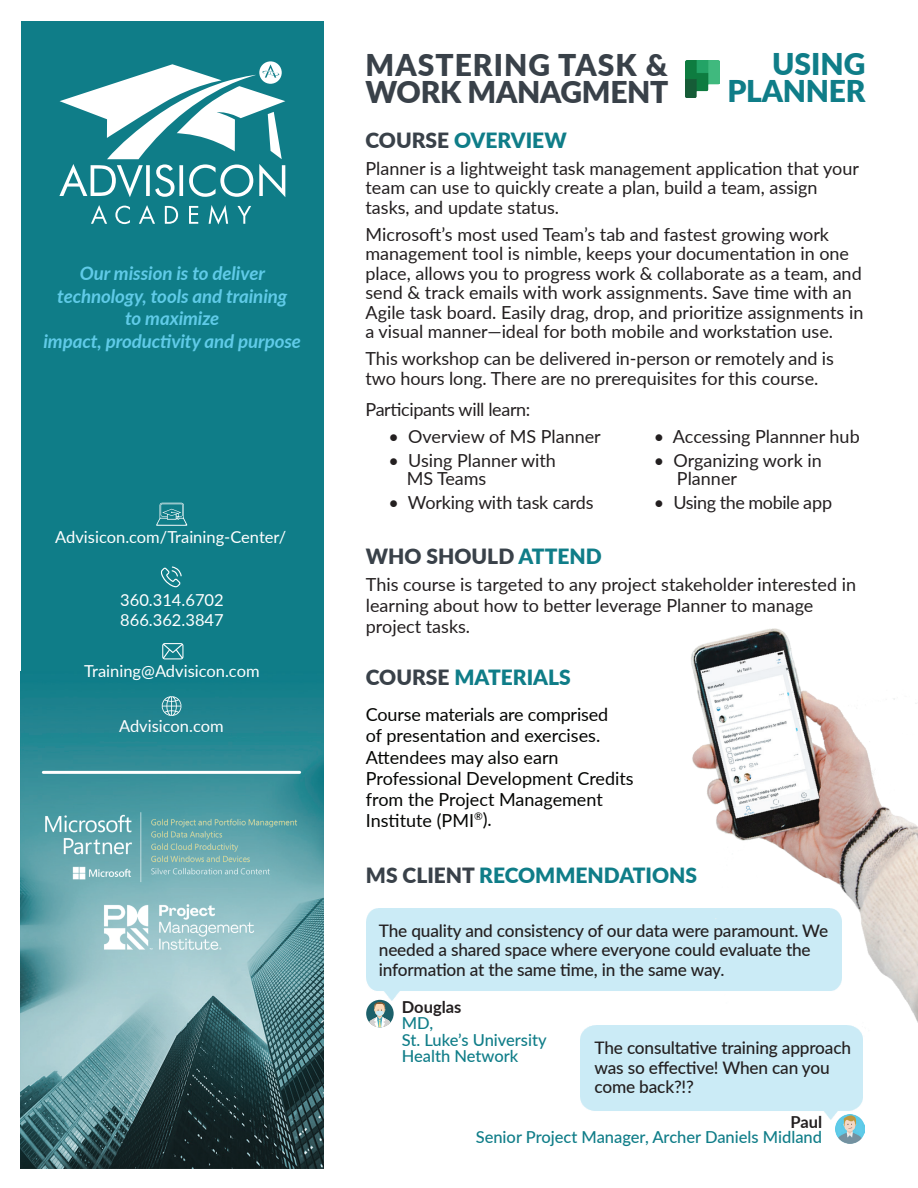
<style>
.page{position:relative;width:918px;height:1188px;background:#fff}
.page>*{position:absolute;margin:0;border:0;box-sizing:border-box;transform-origin:0 0}
.t1{font:900 30px/27px "Lato";letter-spacing:-.01em;color:#394149}
.t2{font:900 30px/27px "Lato";letter-spacing:-.01em;color:#0f7d88;text-align:right}
.t3{font:900 21px "Lato";color:#0f7d88}
.t4{font:900 21px "Lato";color:#394149}
.t5{font:italic 700 18.75px/22.5px "Lato";letter-spacing:-.005em;color:#60cbe8;text-align:center}
.t6{font:18px/19.5px "Lato";color:#231f20}
.t7{font:18px/21px "Lato";color:#040503}
.t8{font:18px "Lato";letter-spacing:-.02em;color:#231f20}
.t9{font:18px "Lato";letter-spacing:-.025em;color:#231f20}
.t10{font:500 17.25px/19.5px "Lato";letter-spacing:-.01em;color:#231f20}
.t11{font:16.5px/19.8px "Lato";color:#fff}
.t12{font:500 16.5px/16.5px "Lato";color:#0f7d88}
.t13{font:700 16.5px "Lato";color:#231f20}
.s1{color:#394149}
.s2{color:#0f7d88}
</style>
<div class="page">
<div style="left:21px;top:21px;width:303px;height:1146px;background:#0f7d88"></div>
<img style="left:21px;top:697px;width:303px;height:471px">
<hr style="left:43px;top:771px;width:257px;height:3px;background:#fff">
<svg style="left:259px;top:61px;width:23px;height:23px"></svg>
<svg style="left:59px;top:64px;width:226px;height:133px"></svg>
<svg style="left:91px;top:205px;width:16px;height:19px"></svg>
<svg style="left:115px;top:206px;width:15px;height:18px"></svg>
<svg style="left:139px;top:205px;width:16px;height:19px"></svg>
<svg style="left:165px;top:206px;width:13px;height:18px"></svg>
<svg style="left:189px;top:206px;width:9px;height:18px"></svg>
<svg style="left:209px;top:205px;width:19px;height:20px"></svg>
<svg style="left:237px;top:206px;width:14px;height:18px"></svg>
<img style="left:20px;top:789px;width:304px;height:116px">
<img style="left:97px;top:884px;width:165px;height:86px">
<svg style="left:162px;top:643px;width:21px;height:16px"></svg>
<svg style="left:161px;top:696px;width:21px;height:21px"></svg>
<svg style="left:161px;top:566px;width:21px;height:21px"></svg>
<svg style="left:156px;top:503px;width:31px;height:23px"></svg>
<svg style="left:366px;top:1000px;width:28px;height:27px"></svg>
<svg style="left:368px;top:1002px;width:23px;height:25px"></svg>
<img style="left:836px;top:1114px;width:28px;height:29px">
<img style="left:680px;top:628px;width:238px;height:408px">
<img style="left:686px;top:60px;width:33px;height:37px">
<p class="t5" style="left:43px;top:261px;width:259px">Our mission is to deliver technology, tools and training<br>to maximize<br>impact, productivity and purpose</p>
<p class="t11" style="left:55px;top:527px;width:233px">Advisicon.com/Training-Center/</p>
<p class="t11" style="left:120px;top:589px;width:105px">360.314.6702<br>866.362.3847</p>
<p class="t11" style="left:84px;top:661px;width:177px">Training@Advisicon.com</p>
<p class="t11" style="left:119px;top:716px;width:106px">Advisicon.com</p>
<h1 class="t2" style="left:728px;top:50px;width:139px">USING<br>PLANNER</h1>
<h1 class="t1" style="left:366px;top:50px;width:305px">MASTERING TASK &amp;<br>WORK MANAGMENT</h1>
<p class="t3" style="left:366px;top:124px;width:203px"><span class="s1">COURSE</span> OVERVIEW</p>
<p class="t6" style="left:366px;top:158px;width:495px">Planner is a lightweight task management application that your team can use to quickly create a plan, build a team, assign tasks, and update status.</p>
<p class="t6" style="left:366px;top:224px;width:499px">Microsoft’s most used Team’s tab and fastest growing work management tool is nimble, keeps your documentation in one place, allows you to progress work &amp; collaborate as a team, and send &amp; track emails with work assignments. Save time with an Agile task board. Easily drag, drop, and prioritize assignments in a visual manner—ideal for both mobile and workstation use.</p>
<p class="t6" style="left:366px;top:348px;width:470px">This workshop can be delivered in-person or remotely and is two hours long. There are no prerequisites for this course.</p>
<p class="t8" style="left:366px;top:397px;width:166px">Participants will learn:</p>
<p class="t6" style="left:389px;top:426px;width:214px">• Overview of MS Planner</p>
<p class="t6" style="left:654px;top:426px;width:207px">• Accessing Plannner hub</p>
<p class="t6" style="left:389px;top:450px;width:169px">• Using Planner with</p>
<p class="t6" style="left:654px;top:450px;width:169px">• Organizing work in</p>
<p class="t6" style="left:407px;top:468px;width:81px">MS Teams</p>
<p class="t6" style="left:677px;top:468px;width:62px">Planner</p>
<p class="t6" style="left:389px;top:492px;width:207px">• Working with task cards</p>
<p class="t9" style="left:654px;top:490px;width:180px">• Using the mobile app</p>
<p class="t4" style="left:366px;top:541px;width:237px">WHO SHOULD <span class="s2">ATTEND</span></p>
<p class="t6" style="left:366px;top:573px;width:492px;line-height:21px">This course is targeted to any project stakeholder interested in learning about how to better leverage Planner to manage project tasks.</p>
<p class="t3" style="left:366px;top:662px;width:206px"><span class="s1">COURSE</span> MATERIALS</p>
<p class="t7" style="left:366px;top:704px;width:269px">Course materials are comprised<br>of presentation and exercises.<br>Attendees may also earn<br>Professional Development Credits from the Project Management<br>Institute (PMI<sup>®</sup>).</p>
<p class="t3" style="left:366px;top:859px;width:333px"><span class="s1">MS CLIENT</span> RECOMMENDATIONS</p>
<p class="t10" style="left:379px;top:920px;width:451px">The quality and consistency of our data were paramount. We needed a shared space where everyone could evaluate the information at the same time, in the same way.</p>
<p class="t13" style="left:402px;top:995px;width:61px">Douglas</p>
<p class="t12" style="left:402px;top:1014px;width:146px">MD,<br>St. Luke’s University<br>Health Network</p>
<p class="t10" style="left:595px;top:1038px;width:258px">The consultative training approach was so effective! When can you come back?!?</p>
<p class="t13" style="left:791px;top:1109px;width:33px">Paul</p>
<p class="t12" style="left:476px;top:1128px;width:348px">Senior Project Manager, Archer Daniels Midland</p>
</div>
